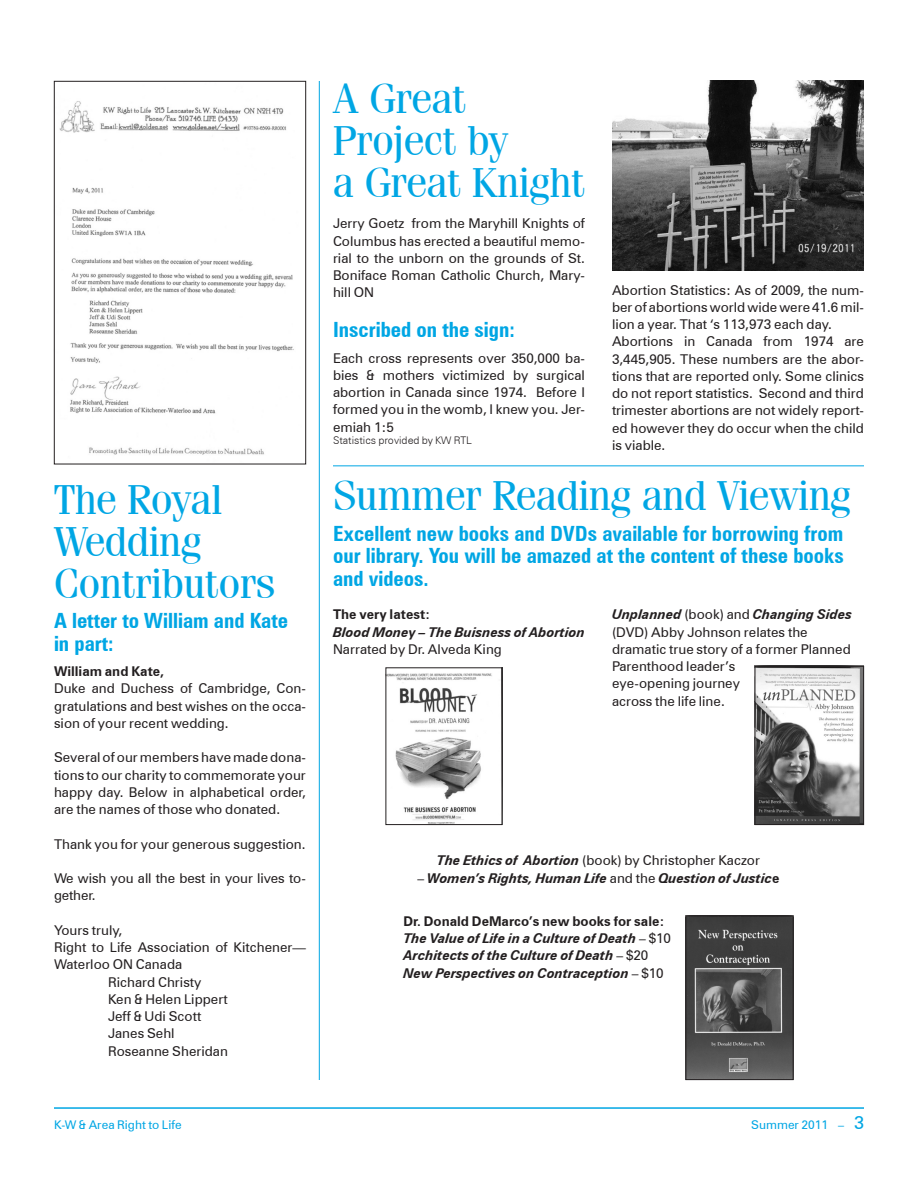
<style>
.page{position:relative;width:918px;height:1188px;background:#fff}
.page>*{position:absolute;margin:0;border:0;box-sizing:border-box;transform-origin:0 0}
.t1{font:42px/42px "Fenice IT Cby BT";color:#00a6e4}
.t2{font:700 condensed 21px/22.5px "Zurich BT";color:#00a6e4}
.t3{font:13.5px/17.2px "Zurich BT";color:#231f20;text-align:justify}
.t4{font:italic 700 13.5px/17.2px "Zurich BT";color:#231f20}
.t5{font:700 13.5px "Zurich BT";color:#231f20}
.t6{font:12px "Zurich BT";color:#00a6e4}
.t7{font:300 10.5px "Zurich BT";color:#231f20}
.s1{font-weight:700;font-style:italic}
.s2{font-weight:400;font-style:normal}
.s3{font-style:normal}
.s4{font-size:18px}
</style>
<div class="page">
<hr style="left:54px;top:1107px;width:810px;height:2px;background:#00a6e4">
<img style="left:59px;top:101px;width:235px;height:354px">
<div style="left:54px;top:81px;width:252px;height:383px;border:1px solid #231f20"></div>
<img style="left:612px;top:81px;width:252px;height:190px">
<img style="left:757px;top:668px;width:105px;height:155px">
<div style="left:755px;top:666px;width:109px;height:159px;border:1px solid #231f20"></div>
<img style="left:388px;top:673px;width:104px;height:150px">
<div style="left:386px;top:667px;width:116px;height:158px;border:1px solid #231f20"></div>
<hr style="left:333px;top:465px;width:531px;height:1px;background:#00a6e4">
<hr style="left:319px;top:81px;width:1px;height:999px;background:#00a6e4">
<img style="left:688px;top:918px;width:104px;height:160px">
<div style="left:686px;top:916px;width:108px;height:164px;border:1px solid #231f20"></div>
<h1 class="t1" style="left:54px;top:477px;width:223px">The Royal<br>Wedding<br>Contributors</h1>
<h2 class="t2" style="left:54px;top:609px;width:236px">A letter to William and Kate in part:</h2>
<p class="t5" style="left:54px;top:663px;width:111px">William and Kate,</p>
<p class="t3" style="left:54px;top:680px;width:254px">Duke and Duchess of Cambridge, Con&shy;gratulations and best wishes on the occa&shy;sion of your recent wedding.</p>
<p class="t3" style="left:54px;top:749px;width:254px">Several of our members have made dona&shy;tions to our charity to commemorate your happy day. Below in alphabetical order, are the names of those who donated.</p>
<p class="t3" style="left:54px;top:835px;width:253px">Thank you for your generous suggestion.</p>
<p class="t3" style="left:54px;top:870px;width:254px">We wish you all the best in your lives to&shy;gether.</p>
<p class="t3" style="left:54px;top:921px;width:70px">Yours truly,</p>
<p class="t3" style="left:54px;top:939px;width:253px">Right to Life Association of Kitchener—</p>
<p class="t3" style="left:54px;top:956px;width:130px">Waterloo ON Canada</p>
<p class="t3" style="left:108px;top:973px;width:95px">Richard Christy</p>
<p class="t3" style="left:108px;top:990px;width:121px">Ken &amp; Helen Lippert</p>
<p class="t3" style="left:108px;top:1008px;width:95px">Jeff &amp; Udi Scott</p>
<p class="t3" style="left:108px;top:1025px;width:68px">Janes Sehl</p>
<p class="t3" style="left:108px;top:1042px;width:122px">Roseanne Sheridan</p>
<h1 class="t1" style="left:333px;top:77px;width:253px">A Great<br>Project by<br>a Great Knight</h1>
<p class="t3" style="left:333px;top:215px;width:254px">Jerry Goetz from the Maryhill Knights of Columbus has erected a beautiful memo&shy;rial to the unborn on the grounds of St.<br>Boniface Roman Catholic Church, Mary&shy;hill ON</p>
<h2 class="t2" style="left:333px;top:318px;width:183px">Inscribed on the sign:</h2>
<p class="t3" style="left:333px;top:349px;width:254px">Each cross represents over 350,000 ba&shy;bies &amp; mothers victimized by surgical abortion in Canada since 1974. Before I formed you in the womb, I knew you. Jer&shy;emiah 1:5</p>
<p class="t7" style="left:333px;top:434px;width:141px">Statistics provided by KW RTL</p>
<p class="t3" style="left:612px;top:281px;width:254px;text-align:left">Abortion Statistics: As of 2009, the num&shy;ber of abortions world wide were 41.6 mil&shy;lion a year. That ‘s 113,973 each day.<br>Abortions in Canada from 1974 are 3,445,905. These numbers are the abor&shy;tions that are reported only. Some clinics do not report statistics. Second and third trimester abortions are not widely report&shy;ed however they do occur when the child is viable.</p>
<h1 class="t1" style="left:333px;top:474px;width:519px">Summer Reading and Viewing</h1>
<h2 class="t2" style="left:333px;top:522px;width:512px;text-align:justify">Excellent new books and DVDs available for borrowing from our library. You will be amazed at the content of these books and videos.</h2>
<p class="t3" style="left:612px;top:606px;width:242px;text-align:left"><span class="s1">Unplanned</span> (book) and <span class="s1">Changing Sides </span>(DVD) Abby Johnson relates the dramatic true story of a former Planned<br>Parenthood leader’s<br>eye-opening journey<br>across the life line.</p>
<p class="t5" style="left:333px;top:606px;width:99px">The very latest:</p>
<p class="t4" style="left:333px;top:623px;width:254px">Blood Money – The Buisness of Abortion</p>
<p class="t3" style="left:333px;top:640px;width:170px">Narrated by Dr. Alveda King</p>
<p class="t3" style="left:437px;top:852px;width:325px"><span class="s1">The Ethics of Abortion</span> (book) by Christopher Kaczor</p>
<p class="t4" style="left:417px;top:869px;width:364px"><span class="s2">–</span> Women’s Rights, Human Life <span class="s2">and the</span> Question of Justic<span class="s3">e</span></p>
<p class="t4" style="left:403px;top:912px;width:269px"><span class="s3">Dr. Donald DeMarco’s new books for sale:<br></span>The Value of Life in a Culture of Death <span class="s2">– $10<br></span>Architects of the Culture of Death <span class="s2">– $20<br></span>New Perspectives on Contraception <span class="s2">– $10</span></p>
<p class="t6" style="left:54px;top:1117px;width:129px">K-W &amp; Area Right to Life</p>
<p class="t6" style="left:751px;top:1117px;width:114px">Summer 2011 – <span class="s4">3</span></p>
</div>
